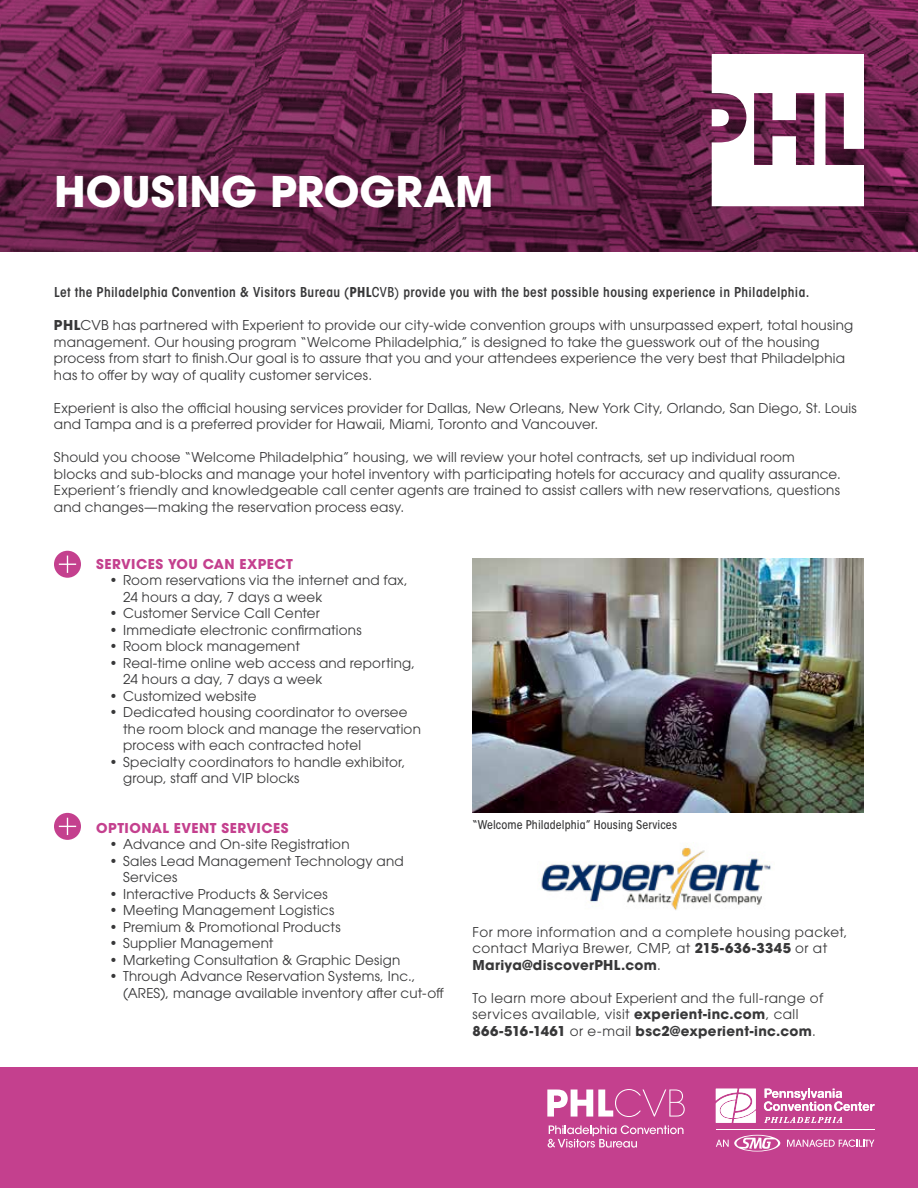
<style>
.page{position:relative;width:918px;height:1188px;background:#fff}
.page>*{position:absolute;margin:0;border:0;box-sizing:border-box;transform-origin:0 0}
.t1{font:700 42px "ITC Avant Garde Std";color:#fff}
.t2{font:13.5px/16.5px "ITC Avant Garde Std";letter-spacing:.015em;color:#383839}
.t3{font:13.5px/16.5px "ITC Avant Garde Std";letter-spacing:.035em;color:#383839}
.t4{font:600 condensed 13.5px "ITC Avant Garde Std";letter-spacing:.025em;color:#383839}
.t5{font:700 13.5px "ITC Avant Garde Std";letter-spacing:.035em;color:#c4408e}
.t6{font:500 condensed 12px "ITC Avant Garde Std";letter-spacing:.01em;color:#383839}
.s1{font-weight:700}
.s2{font-weight:500}
</style>
<div class="page">
<svg style="left:0;top:0;width:918px;height:252px;background:#652149"></svg>
<svg style="left:712px;top:54px;width:152px;height:152px"></svg>
<div style="left:54px;top:551px;width:27px;height:27px;background:#c4408e;border-radius:50%"></div>
<svg style="left:59px;top:556px;width:17px;height:17px"></svg>
<div style="left:54px;top:813px;width:27px;height:27px;background:#c4408e;border-radius:50%"></div>
<svg style="left:59px;top:818px;width:17px;height:17px"></svg>
<img style="left:541px;top:847px;width:230px;height:63px">
<img style="left:472px;top:559px;width:392px;height:253px">
<div style="left:0;top:1067px;width:918px;height:121px;background:#c4408e"></div>
<svg style="left:547px;top:1089px;width:138px;height:28px"></svg>
<svg style="left:548px;top:1125px;width:136px;height:23px"></svg>
<hr style="left:716px;top:1129px;width:158px;height:1px;background:#fff">
<svg style="left:764px;top:1089px;width:110px;height:22px"></svg>
<svg style="left:764px;top:1117px;width:78px;height:6px"></svg>
<svg style="left:716px;top:1089px;width:40px;height:34px"></svg>
<svg style="left:716px;top:1135px;width:64px;height:17px"></svg>
<svg style="left:787px;top:1140px;width:87px;height:7px"></svg>
<h1 class="t1" style="left:54px;top:163px;width:441px">HOUSING PROGRAM</h1>
<p class="t4" style="left:54px;top:284px;width:757px">Let the Philadelphia Convention &amp; Visitors Bureau (<span class="s1">PHL</span><span class="s2">CVB)</span> provide you with the best possible housing experience in Philadelphia.</p>
<p class="t2" style="left:54px;top:317px;width:801px"><span class="s1">PHL</span>CVB has partnered with Experient to provide our city-wide convention groups with unsurpassed expert, total housing management. Our housing program “Welcome Philadelphia,” is designed to take the guesswork out of the housing process from start to finish.Our goal is to assure that you and your attendees experience the very best that Philadelphia has to offer by way of quality customer services.</p>
<p class="t2" style="left:54px;top:399px;width:804px">Experient is also the official housing services provider for Dallas, New Orleans, New York City, Orlando, San Diego, St. Louis and Tampa and is a preferred provider for Hawaii, Miami, Toronto and Vancouver.</p>
<p class="t2" style="left:54px;top:449px;width:788px">Should you choose “Welcome Philadelphia” housing, we will review your hotel contracts, set up individual room<br>blocks and sub-blocks and manage your hotel inventory with participating hotels for accuracy and quality assurance.<br>Experient’s friendly and knowledgeable call center agents are trained to assist callers with new reservations, questions and changes—making the reservation process easy.</p>
<p class="t5" style="left:96px;top:555px;width:198px">SERVICES YOU CAN EXPECT</p>
<p class="t2" style="left:123px;top:572px;width:286px;text-indent:-14px">• Room reservations via the internet and fax,<br>24 hours a day, 7 days a week</p>
<p class="t2" style="left:110px;top:605px;width:212px">• Customer Service Call Center</p>
<p class="t2" style="left:110px;top:621px;width:254px">• Immediate electronic confirmations</p>
<p class="t2" style="left:110px;top:638px;width:192px">• Room block management</p>
<p class="t2" style="left:123px;top:654px;width:294px;text-indent:-14px">• Real-time online web access and reporting,<br>24 hours a day, 7 days a week</p>
<p class="t2" style="left:110px;top:687px;width:148px">• Customized website</p>
<p class="t2" style="left:123px;top:704px;width:299px;text-indent:-14px">• Dedicated housing coordinator to oversee the room block and manage the reservation process with each contracted hotel</p>
<p class="t2" style="left:123px;top:753px;width:284px;text-indent:-14px">• Specialty coordinators to handle exhibitor, group, staff and VIP blocks</p>
<p class="t5" style="left:96px;top:819px;width:194px">OPTIONAL EVENT SERVICES</p>
<p class="t2" style="left:110px;top:836px;width:242px">• Advance and On-site Registration</p>
<p class="t2" style="left:123px;top:852px;width:282px;text-indent:-14px">• Sales Lead Management Technology and<br>Services</p>
<p class="t2" style="left:110px;top:885px;width:220px">• Interactive Products &amp; Services</p>
<p class="t2" style="left:110px;top:902px;width:226px">• Meeting Management Logistics</p>
<p class="t2" style="left:110px;top:918px;width:233px">• Premium &amp; Promotional Products</p>
<p class="t2" style="left:110px;top:935px;width:165px">• Supplier Management</p>
<p class="t2" style="left:110px;top:951px;width:292px">• Marketing Consultation &amp; Graphic Design</p>
<p class="t2" style="left:123px;top:968px;width:322px;text-indent:-14px">• Through Advance Reservation Systems, Inc., (ARES), manage available inventory after cut-off</p>
<p class="t6" style="left:472px;top:817px;width:206px">“Welcome Philadelphia” Housing Services</p>
<p class="t3" style="left:472px;top:923px;width:377px">For more information and a complete housing packet, contact Mariya Brewer, CMP, at <span class="s1">215-636-3345</span> or at<br><span class="s1">Mariya@discoverPHL.com</span>.</p>
<p class="t3" style="left:473px;top:989px;width:352px">To learn more about Experient and the full-range of services available, visit <span class="s1">experient-inc.com</span>, call<br><span class="s1">866-516-1461</span> or e-mail <span class="s1">bsc2@experient-inc.com</span>.</p>
</div>
